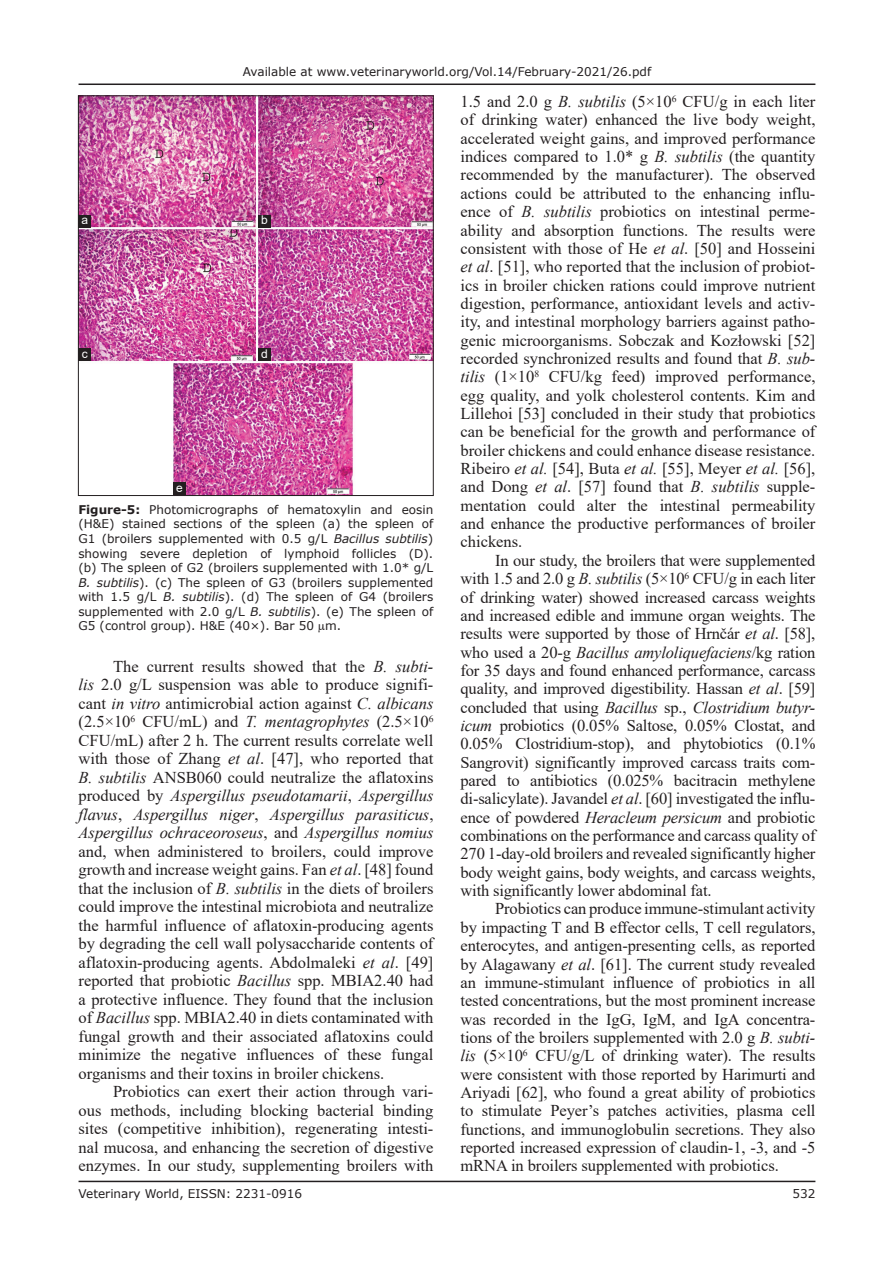
<style>
.page{position:relative;width:894px;height:1263px;background:#fff}
.page>*{position:absolute;margin:0;border:0;box-sizing:border-box;transform-origin:0 0}
.TX{font:16.5px/18.3px "Times New Roman";color:#231f20;text-align:justify}
.FGC{font:12px/14.5px "Verdana";color:#231f20;text-align:justify}
.LABEL{font:12px "Arial";color:#fff}
.s1{font-weight:700}
.s2{font-style:italic}
</style>
<div class="page">
<hr style="left:78px;top:1180px;width:737px;height:2px;background:#231f20">
<hr style="left:78px;top:83px;width:737px;height:2px;background:#231f20">
<img style="left:80px;top:98px;width:351px;height:396px">
<div style="left:78px;top:96px;width:355px;height:400px;border:1px solid #231f20"></div>
<div style="left:258px;top:215px;width:13px;height:12px;background:#231f20"></div>
<div style="left:258px;top:348px;width:13px;height:13px;background:#231f20"></div>
<div style="left:78px;top:348px;width:13px;height:13px;background:#231f20"></div>
<div style="left:78px;top:215px;width:13px;height:12px;background:#231f20"></div>
<div style="left:173px;top:482px;width:13px;height:13px;background:#231f20"></div>
<p class="FGC" style="left:242px;top:64px;width:410px">Available at www.veterinaryworld.org/Vol.14/February-2021/26.pdf</p>
<p class="LABEL" style="left:82px;top:212px;width:8px">a</p>
<p class="LABEL" style="left:261px;top:212px;width:8px">b</p>
<p class="LABEL" style="left:82px;top:345px;width:7px">c</p>
<p class="LABEL" style="left:261px;top:345px;width:8px">d</p>
<p class="LABEL" style="left:176px;top:480px;width:8px">e</p>
<p class="FGC" style="left:78px;top:502px;width:356px"><span class="s1">Figure-5:</span> Photomicrographs of hematoxylin and eosin (H&amp;E) stained sections of the spleen (a) the spleen of G1 (broilers supplemented with 0.5 g/L <span class="s2">Bacillus subtilis</span>) showing severe depletion of lymphoid follicles (D). (b) The spleen of G2 (broilers supplemented with 1.0* g/L <span class="s2">B. subtilis</span>). (c) The spleen of G3 (broilers supplemented with 1.5 g/L <span class="s2">B. subtilis</span>). (d) The spleen of G4 (broilers supplemented with 2.0 g/L <span class="s2">B. subtilis</span>). (e) The spleen of G5 (control group). H&amp;E (40×). Bar 50 m.</p>
<p class="TX" style="left:78px;top:656px;width:356px;text-indent:34px">The current results showed that the <span class="s2">B. subti&shy;lis</span> 2.0 g/L suspension was able to produce signifi&shy;cant <span class="s2">in vitro</span> antimicrobial action against <span class="s2">C. albicans </span>(2.5×10<sup>6</sup> CFU/mL) and <span class="s2">T. mentagrophytes</span> (2.5×10<sup>6<br></sup>CFU/mL) after 2 h. The current results correlate well with those of Zhang <span class="s2">et al</span>. [47], who reported that <span class="s2">B. subtilis</span> ANSB060 could neutralize the aflatoxins produced by <span class="s2">Aspergillus pseudotamarii</span>, <span class="s2">Aspergillus flavus</span>, <span class="s2">Aspergillus niger</span>, <span class="s2">Aspergillus parasiticus</span>, <span class="s2">Aspergillus ochraceoroseus</span>, and <span class="s2">Aspergillus nomius </span>and, when administered to broilers, could improve growth and increase weight gains. Fan <span class="s2">et al</span>. [48] found that the inclusion of <span class="s2">B. subtilis</span> in the diets of broilers could improve the intestinal microbiota and neutralize the harmful influence of aflatoxin-producing agents by degrading the cell wall polysaccharide contents of aflatoxin-producing agents. Abdolmaleki <span class="s2">et al</span>. [49] reported that probiotic <span class="s2">Bacillus</span> spp. MBIA2.40 had a protective influence. They found that the inclusion of <span class="s2">Bacillus</span> spp. MBIA2.40 in diets contaminated with fungal growth and their associated aflatoxins could minimize the negative influences of these fungal organisms and their toxins in broiler chickens.</p>
<p class="TX" style="left:78px;top:1082px;width:356px;text-indent:34px">Probiotics can exert their action through vari&shy;ous methods, including blocking bacterial binding sites (competitive inhibition), regenerating intesti&shy;nal mucosa, and enhancing the secretion of digestive enzymes. In our study, supplementing broilers with</p>
<p class="TX" style="left:460px;top:92px;width:356px">1.5 and 2.0 g <span class="s2">B. subtilis</span> (5×10<sup>6</sup> CFU/g in each liter of drinking water) enhanced the live body weight, accelerated weight gains, and improved performance indices compared to 1.0* g <span class="s2">B. subtilis</span> (the quantity recommended by the manufacturer). The observed actions could be attributed to the enhancing influ&shy;ence of <span class="s2">B. subtilis</span> probiotics on intestinal perme&shy;ability and absorption functions. The results were consistent with those of He <span class="s2">et al</span>. [50] and Hosseini <span class="s2">et al</span>. [51], who reported that the inclusion of probiot&shy;ics in broiler chicken rations could improve nutrient digestion, performance, antioxidant levels and activ&shy;ity, and intestinal morphology barriers against patho&shy;genic microorganisms. Sobczak and Kozłowski [52] recorded synchronized results and found that <span class="s2">B. sub&shy;tilis</span> (1×10<sup>8</sup> CFU/kg feed) improved performance, egg quality, and yolk cholesterol contents. Kim and Lillehoi [53] concluded in their study that probiotics can be beneficial for the growth and performance of broiler chickens and could enhance disease resistance.<br>Ribeiro <span class="s2">et al.</span> [54], Buta <span class="s2">et al.</span> [55], Meyer <span class="s2">et al.</span> [56], and Dong <span class="s2">et al</span>. [57] found that <span class="s2">B. subtilis</span> supple&shy;mentation could alter the intestinal permeability and enhance the productive performances of broiler chickens.</p>
<p class="TX" style="left:460px;top:550px;width:356px;text-indent:34px">In our study, the broilers that were supplemented with 1.5 and 2.0 g <span class="s2">B. subtilis</span> (5×10<sup>6</sup> CFU/g in each liter of drinking water) showed increased carcass weights and increased edible and immune organ weights. The results were supported by those of Hrnčár <span class="s2">et al</span>. [58], who used a 20-g <span class="s2">Bacillus amyloliquefaciens</span>/kg ration for 35 days and found enhanced performance, carcass quality, and improved digestibility. Hassan <span class="s2">et al</span>. [59] concluded that using <span class="s2">Bacillus</span> sp., <span class="s2">Clostridium butyr&shy;icum</span> probiotics (0.05% Saltose, 0.05% Clostat, and 0.05% Clostridium-stop), and phytobiotics (0.1% Sangrovit) significantly improved carcass traits com&shy;pared to antibiotics (0.025% bacitracin methylene di-salicylate). Javandel <span class="s2">et al</span>. [60] investigated the influ&shy;ence of powdered <span class="s2">Heracleum persicum</span> and probiotic combinations on the performance and carcass quality of 270 1-day-old broilers and revealed significantly higher body weight gains, body weights, and carcass weights, with significantly lower abdominal fat.</p>
<p class="TX" style="left:460px;top:899px;width:356px;text-indent:34px">Probiotics can produce immune-stimulant activity by impacting T and B effector cells, T cell regulators, enterocytes, and antigen-presenting cells, as reported by Alagawany <span class="s2">et al</span>. [61]. The current study revealed an immune-stimulant influence of probiotics in all tested concentrations, but the most prominent increase was recorded in the IgG, IgM, and IgA concentra&shy;tions of the broilers supplemented with 2.0 g <span class="s2">B. subti&shy;lis</span> (5×10<sup>6</sup> CFU/g/L of drinking water). The results were consistent with those reported by Harimurti and Ariyadi [62], who found a great ability of probiotics to stimulate Peyer’s patches activities, plasma cell functions, and immunoglobulin secretions. They also reported increased expression of claudin-1, -3, and -5 mRNA in broilers supplemented with probiotics.</p>
<p class="FGC" style="left:78px;top:1186px;width:225px">Veterinary World, EISSN: 2231-0916</p>
<p class="FGC" style="left:792px;top:1186px;width:24px">532</p>
</div>
